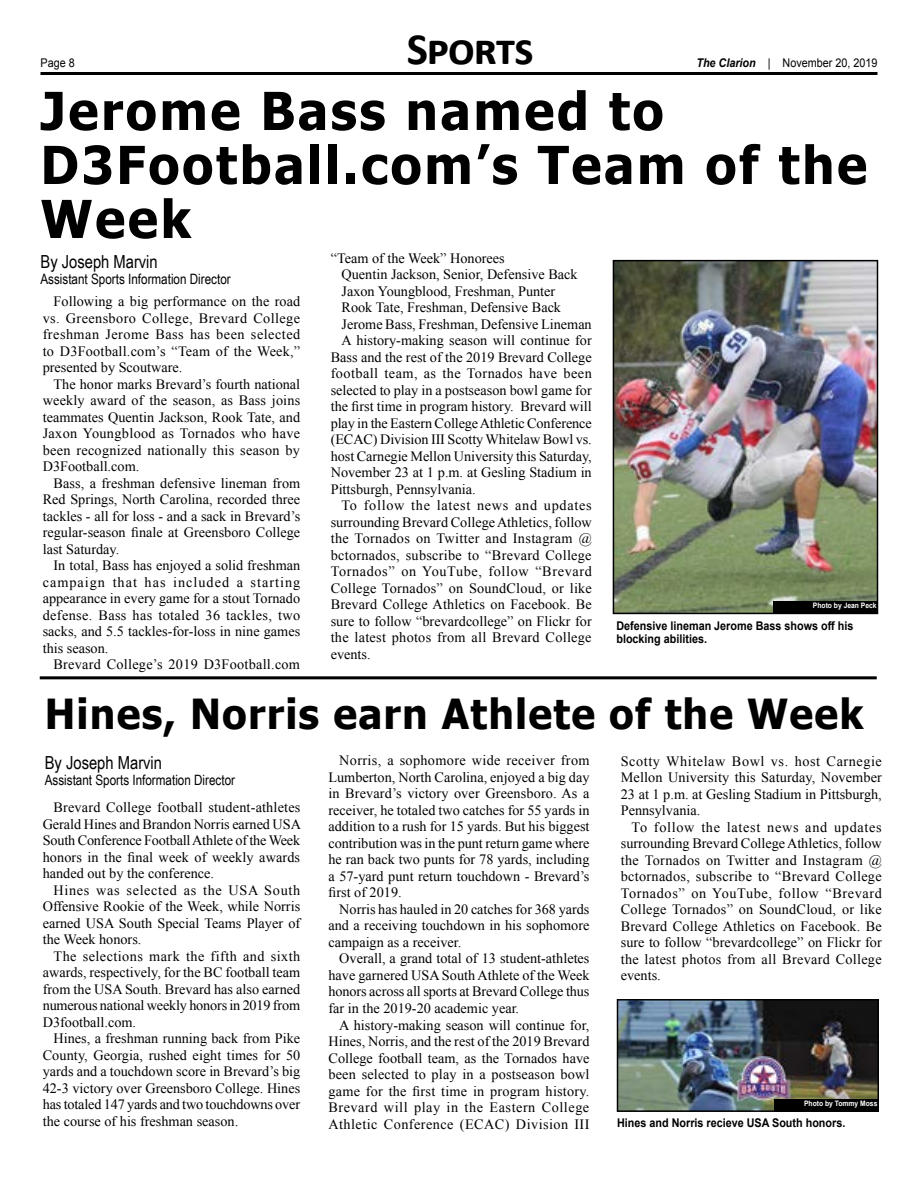
<style>
.page{position:relative;width:918px;height:1188px;background:#fff}
.page>*{position:absolute;margin:0;border:0;box-sizing:border-box;transform-origin:0 0}
.t1{font:700 52.5px/54px "Tahoma";letter-spacing:.05em;color:#000}
.t2{font:700 45px "Calibri";letter-spacing:-.03em;color:#000}
.t3{font:700 41.4px "Tahoma";letter-spacing:.03em;color:#000}
.t4{font:18px "Arial Narrow";color:#000}
.t5{font:14.25px/16.5px "Times New Roman";color:#000;text-align:justify}
.t6{font:14.25px "Times New Roman";letter-spacing:.02em;color:#000}
.t7{font:14.25px "Arial Narrow";color:#000}
.t8{font:14.25px "Times New Roman";letter-spacing:.03em;color:#000}
.t9{font:14.25px "Times New Roman";letter-spacing:.025em;color:#000}
.t10{font:14.25px "Times New Roman";letter-spacing:.045em;color:#000}
.t11{font:14.25px "Times New Roman";letter-spacing:.05em;color:#000}
.t12{font:700 12px/13.5px "Arial";color:#000;scale:.9 1}
.t13{font:12px "Arial";color:#000;scale:.9 1}
.t14{font:700 7.5px "Arial";color:#fff;scale:.9 1}
.s1{font-weight:700;font-style:italic}
</style>
<div class="page">
<hr style="left:40px;top:72px;width:838px;height:3px;background:#000">
<img style="left:616px;top:263px;width:259px;height:348px">
<div style="left:613px;top:260px;width:265px;height:354px;border:2px solid #000"></div>
<div style="left:774px;top:601px;width:104px;height:13px;background:#000"></div>
<hr style="left:40px;top:676px;width:837px;height:3px;background:#000">
<img style="left:620px;top:1002px;width:256px;height:107px">
<div style="left:617px;top:999px;width:262px;height:113px;border:2px solid #000"></div>
<div style="left:774px;top:1099px;width:105px;height:13px;background:#000"></div>
<h2 class="t2" style="left:407px;top:17px;width:128px">Sports</h2>
<p class="t13" style="left:696px;top:55px;width:203px"><span class="s1">The Clarion</span> | November 20, 2019</p>
<h1 class="t1" style="left:40px;top:81px;width:828px">Jerome Bass named to<br>D3Football.com’s Team of the<br>Week</h1>
<p class="t4" style="left:40px;top:248px;width:119px">By Joseph Marvin</p>
<p class="t7" style="left:40px;top:269px;width:192px">Assistant Sports Information Director</p>
<p class="t5" style="left:43px;top:293px;width:259px;text-indent:11px">Following a big performance on the road vs. Greensboro College, Brevard College freshman Jerome Bass has been selected to D3Football.com’s “Team of the Week,” presented by Scoutware.</p>
<p class="t5" style="left:43px;top:376px;width:259px;text-indent:11px">The honor marks Brevard’s fourth national weekly award of the season, as Bass joins teammates Quentin Jackson, Rook Tate, and Jaxon Youngblood as Tornados who have been recognized nationally this season by D3Football.com.</p>
<p class="t5" style="left:43px;top:475px;width:259px;text-indent:11px">Bass, a freshman defensive lineman from Red Springs, North Carolina, recorded three tackles - all for loss - and a sack in Brevard’s regular-season finale at Greensboro College last Saturday.</p>
<p class="t5" style="left:43px;top:557px;width:259px;text-indent:11px">In total, Bass has enjoyed a solid freshman campaign that has included a starting appearance in every game for a stout Tornado defense. Bass has totaled 36 tackles, two sacks, and 5.5 tackles-for-loss in nine games this season.</p>
<p class="t6" style="left:54px;top:655px;width:248px">Brevard College’s 2019 D3Football.com</p>
<p class="t13" style="left:40px;top:55px;width:40px">Page 8</p>
<p class="t5" style="left:331px;top:249px;width:176px">“Team of the Week” Honorees</p>
<p class="t5" style="left:342px;top:266px;width:238px">Quentin Jackson, Senior, Defensive Back</p>
<p class="t5" style="left:342px;top:282px;width:215px">Jaxon Youngblood, Freshman, Punter</p>
<p class="t5" style="left:342px;top:299px;width:221px">Rook Tate, Freshman, Defensive Back</p>
<p class="t5" style="left:342px;top:315px;width:252px">Jerome Bass, Freshman, Defensive Lineman</p>
<p class="t5" style="left:342px;top:332px;width:252px">A history-making season will continue for</p>
<p class="t5" style="left:331px;top:348px;width:262px">Bass and the rest of the 2019 Brevard College</p>
<p class="t8" style="left:331px;top:364px;width:263px">football team, as the Tornados have been</p>
<p class="t5" style="left:331px;top:381px;width:263px">selected to play in a postseason bowl game for</p>
<p class="t5" style="left:331px;top:398px;width:263px">the first time in program history. Brevard will</p>
<p class="t5" style="left:331px;top:414px;width:263px">play in the Eastern College Athletic Conference</p>
<p class="t5" style="left:331px;top:431px;width:263px">(ECAC) Division III Scotty Whitelaw Bowl vs.</p>
<p class="t5" style="left:331px;top:447px;width:263px">host Carnegie Mellon University this Saturday,</p>
<p class="t5" style="left:331px;top:464px;width:263px">November 23 at 1 p.m. at Gesling Stadium in</p>
<p class="t5" style="left:331px;top:480px;width:147px">Pittsburgh, Pennsylvania.</p>
<p class="t11" style="left:342px;top:496px;width:252px">To follow the latest news and updates</p>
<p class="t5" style="left:331px;top:513px;width:263px">surrounding Brevard College Athletics, follow</p>
<p class="t9" style="left:331px;top:529px;width:263px">the Tornados on Twitter and Instagram @</p>
<p class="t6" style="left:331px;top:545px;width:262px">bctornados, subscribe to “Brevard College</p>
<p class="t10" style="left:331px;top:562px;width:263px">Tornados” on YouTube, follow “Brevard</p>
<p class="t5" style="left:331px;top:579px;width:263px">College Tornados” on SoundCloud, or like</p>
<p class="t5" style="left:331px;top:596px;width:263px">Brevard College Athletics on Facebook. Be</p>
<p class="t5" style="left:331px;top:612px;width:263px">sure to follow “brevardcollege” on Flickr for</p>
<p class="t6" style="left:331px;top:628px;width:262px">the latest photos from all Brevard College</p>
<p class="t5" style="left:331px;top:645px;width:41px">events.</p>
<p class="t14" style="left:813px;top:601px;width:72px">Photo by Jean Peck</p>
<p class="t12" style="left:616px;top:619px;width:265px">Defensive lineman Jerome Bass shows off his blocking abilities.</p>
<h3 class="t3" style="left:45px;top:685px;width:820px">Hines, Norris earn Athlete of the Week</h3>
<p class="t4" style="left:45px;top:749px;width:119px">By Joseph Marvin</p>
<p class="t7" style="left:45px;top:770px;width:192px">Assistant Sports Information Director</p>
<p class="t5" style="left:43px;top:799px;width:260px;text-indent:11px">Brevard College football student-athletes Gerald Hines and Brandon Norris earned USA South Conference Football Athlete of the Week honors in the final week of weekly awards handed out by the conference.</p>
<p class="t5" style="left:43px;top:882px;width:259px;text-indent:11px">Hines was selected as the USA South Offensive Rookie of the Week, while Norris earned USA South Special Teams Player of the Week honors.</p>
<p class="t5" style="left:43px;top:948px;width:259px;text-indent:11px">The selections mark the fifth and sixth awards, respectively, for the BC football team from the USA South. Brevard has also earned numerous national weekly honors in 2019 from D3football.com.</p>
<p class="t5" style="left:43px;top:1030px;width:259px;text-indent:11px">Hines, a freshman running back from Pike County, Georgia, rushed eight times for 50 yards and a touchdown score in Brevard’s big 42-3 victory over Greensboro College. Hines has totaled 147 yards and two touchdowns over the course of his freshman season.</p>
<p class="t5" style="left:328px;top:752px;width:263px;text-indent:11px">Norris, a sophomore wide receiver from Lumberton, North Carolina, enjoyed a big day in Brevard’s victory over Greensboro. As a receiver, he totaled two catches for 55 yards in addition to a rush for 15 yards. But his biggest contribution was in the punt return game where he ran back two punts for 78 yards, including a 57-yard punt return touchdown - Brevard’s first of 2019.</p>
<p class="t5" style="left:328px;top:901px;width:263px;text-indent:11px">Norris has hauled in 20 catches for 368 yards and a receiving touchdown in his sophomore campaign as a receiver.</p>
<p class="t5" style="left:328px;top:950px;width:263px;text-indent:11px">Overall, a grand total of 13 student-athletes have garnered USA South Athlete of the Week honors across all sports at Brevard College thus far in the 2019-20 academic year.</p>
<p class="t5" style="left:328px;top:1016px;width:263px;text-indent:11px">A history-making season will continue for, Hines, Norris, and the rest of the 2019 Brevard College football team, as the Tornados have been selected to play in a postseason bowl game for the first time in program history.<br>Brevard will play in the Eastern College Athletic Conference (ECAC) Division III</p>
<p class="t5" style="left:621px;top:752px;width:263px">Scotty Whitelaw Bowl vs. host Carnegie Mellon University this Saturday, November 23 at 1 p.m. at Gesling Stadium in Pittsburgh, Pennsylvania.</p>
<p class="t5" style="left:621px;top:818px;width:263px;text-indent:11px">To follow the latest news and updates surrounding Brevard College Athletics, follow the Tornados on Twitter and Instagram @ bctornados, subscribe to “Brevard College Tornados” on YouTube, follow “Brevard College Tornados” on SoundCloud, or like Brevard College Athletics on Facebook. Be sure to follow “brevardcollege” on Flickr for the latest photos from all Brevard College events.</p>
<p class="t14" style="left:804px;top:1098px;width:83px">Photo by Tommy Moss</p>
<p class="t12" style="left:617px;top:1117px;width:255px">Hines and Norris recieve USA South honors.</p>
</div>
